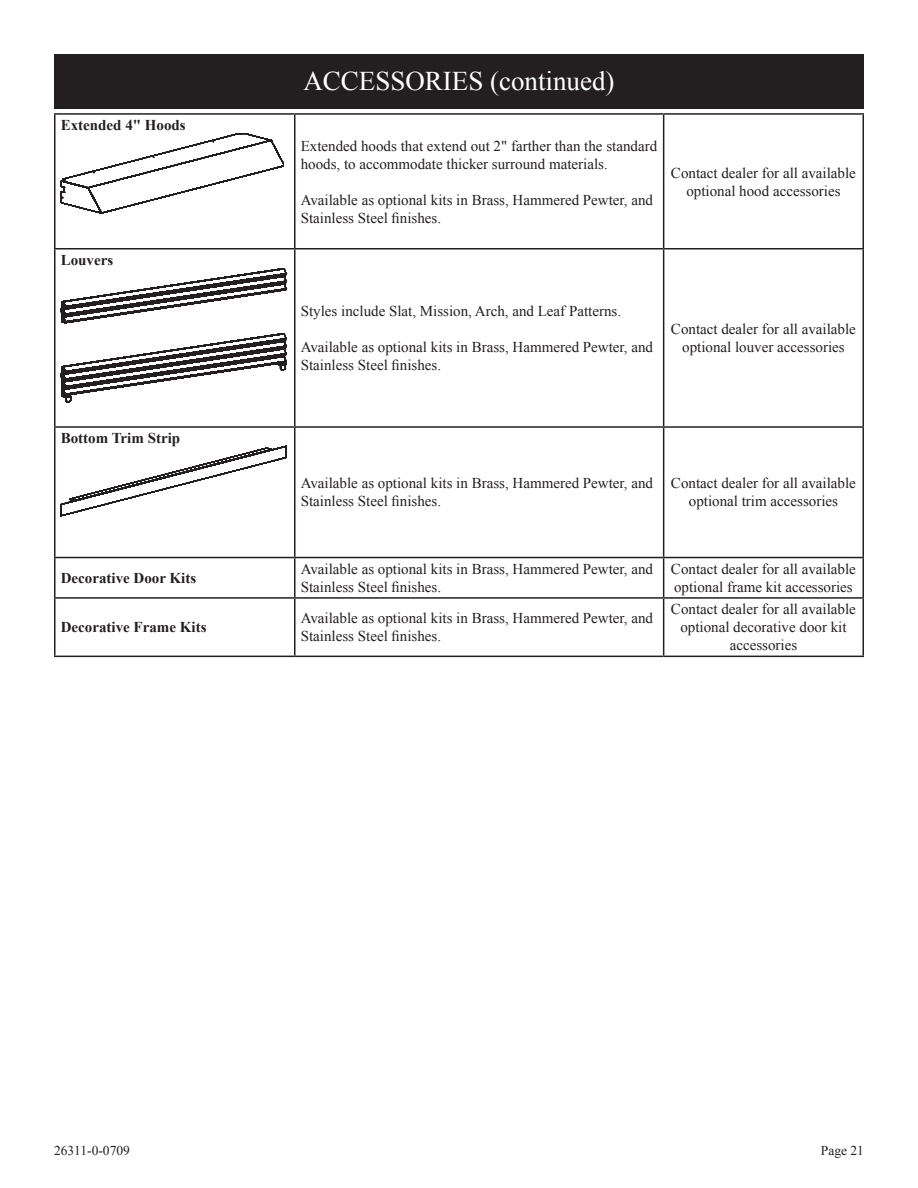
<style>
.page{position:relative;width:918px;height:1188px;background:#fff}
.page>*{position:absolute;margin:0;border:0;box-sizing:border-box;transform-origin:0 0}
.t1{font:27px "Times New Roman";color:#fff}
.t2{font:15px/18px "Times New Roman";color:#231f20}
.t3{font:700 15px "Times New Roman";color:#231f20}
.t4{font:13.5px "Times New Roman";color:#231f20}
</style>
<div class="page">
<hr style="left:54px;top:113px;width:241px;height:2px;background:#231f20">
<hr style="left:54px;top:115px;width:2px;height:133px;background:#231f20">
<hr style="left:295px;top:113px;width:369px;height:2px;background:#231f20">
<hr style="left:294px;top:115px;width:2px;height:133px;background:#231f20">
<hr style="left:664px;top:113px;width:200px;height:2px;background:#231f20">
<hr style="left:663px;top:115px;width:1px;height:133px;background:#231f20">
<hr style="left:862px;top:115px;width:2px;height:133px;background:#231f20">
<hr style="left:54px;top:248px;width:241px;height:2px;background:#231f20">
<hr style="left:54px;top:250px;width:2px;height:176px;background:#231f20">
<hr style="left:295px;top:248px;width:369px;height:2px;background:#231f20">
<hr style="left:294px;top:250px;width:2px;height:176px;background:#231f20">
<hr style="left:664px;top:248px;width:200px;height:2px;background:#231f20">
<hr style="left:663px;top:250px;width:1px;height:176px;background:#231f20">
<hr style="left:862px;top:250px;width:2px;height:176px;background:#231f20">
<hr style="left:54px;top:426px;width:241px;height:2px;background:#231f20">
<hr style="left:54px;top:428px;width:2px;height:129px;background:#231f20">
<hr style="left:295px;top:426px;width:369px;height:2px;background:#231f20">
<hr style="left:294px;top:428px;width:2px;height:129px;background:#231f20">
<hr style="left:664px;top:426px;width:200px;height:2px;background:#231f20">
<hr style="left:663px;top:428px;width:1px;height:129px;background:#231f20">
<hr style="left:862px;top:428px;width:2px;height:129px;background:#231f20">
<hr style="left:54px;top:557px;width:241px;height:1px;background:#231f20">
<hr style="left:54px;top:558px;width:2px;height:39px;background:#231f20">
<hr style="left:295px;top:557px;width:369px;height:1px;background:#231f20">
<hr style="left:294px;top:558px;width:2px;height:39px;background:#231f20">
<hr style="left:664px;top:557px;width:200px;height:1px;background:#231f20">
<hr style="left:663px;top:558px;width:1px;height:39px;background:#231f20">
<hr style="left:862px;top:558px;width:2px;height:39px;background:#231f20">
<hr style="left:54px;top:597px;width:241px;height:2px;background:#231f20">
<hr style="left:54px;top:599px;width:2px;height:57px;background:#231f20">
<hr style="left:295px;top:597px;width:369px;height:2px;background:#231f20">
<hr style="left:294px;top:599px;width:2px;height:57px;background:#231f20">
<hr style="left:664px;top:597px;width:200px;height:2px;background:#231f20">
<hr style="left:663px;top:599px;width:1px;height:57px;background:#231f20">
<hr style="left:862px;top:599px;width:2px;height:57px;background:#231f20">
<hr style="left:54px;top:656px;width:241px;height:1px;background:#231f20">
<hr style="left:295px;top:656px;width:369px;height:1px;background:#231f20">
<hr style="left:664px;top:656px;width:200px;height:1px;background:#231f20">
<svg style="left:61px;top:133px;width:223px;height:80px"></svg>
<svg style="left:61px;top:268px;width:225px;height:134px"></svg>
<svg style="left:61px;top:446px;width:225px;height:70px"></svg>
<div style="left:54px;top:54px;width:810px;height:54px;background:#231f20"></div>
<p class="t3" style="left:61px;top:115px;width:127px">Extended 4" Hoods</p>
<p class="t3" style="left:61px;top:250px;width:54px">Louvers</p>
<p class="t3" style="left:61px;top:428px;width:121px">Bottom Trim Strip</p>
<h1 class="t1" style="left:303px;top:63px;width:19px">ACCE</h1>
<h1 class="t1" style="left:375px;top:63px;width:241px">SSORIE S (continued)</h1>
<p class="t2" style="left:301px;top:136px;width:358px">Extended hoods that extend out 2" farther than the standard hoods, to accommodate thicker surround materials.</p>
<p class="t2" style="left:301px;top:190px;width:354px">Available as optional kits in Brass, Hammered Pewter, and<br>Stainless Steel finishes.</p>
<p class="t2" style="left:671px;top:163px;width:186px;text-align:center">Contact dealer for all available optional hood accessories</p>
<p class="t2" style="left:301px;top:302px;width:322px">Styles include Slat, Mission, Arch, and Leaf Patterns.</p>
<p class="t2" style="left:301px;top:338px;width:354px">Available as optional kits in Brass, Hammered Pewter, and<br>Stainless Steel finishes.</p>
<p class="t2" style="left:671px;top:320px;width:186px;text-align:center">Contact dealer for all available optional louver accessories</p>
<p class="t2" style="left:301px;top:474px;width:354px">Available as optional kits in Brass, Hammered Pewter, and<br>Stainless Steel finishes.</p>
<p class="t2" style="left:671px;top:474px;width:186px;text-align:center">Contact dealer for all available optional trim accessories</p>
<p class="t3" style="left:61px;top:567px;width:137px">Decorative Door Kits</p>
<p class="t2" style="left:301px;top:560px;width:354px">Available as optional kits in Brass, Hammered Pewter, and<br>Stainless Steel finishes.</p>
<p class="t2" style="left:671px;top:560px;width:186px">Contact dealer for all available optional frame kit accessories</p>
<p class="t3" style="left:61px;top:617px;width:147px">Decorative Frame Kits</p>
<p class="t2" style="left:301px;top:609px;width:354px">Available as optional kits in Brass, Hammered Pewter, and<br>Stainless Steel finishes.</p>
<p class="t2" style="left:671px;top:600px;width:186px;text-align:center">Contact dealer for all available optional decorative door kit accessories</p>
<p class="t4" style="left:54px;top:1142px;width:77px">26311-0-0709</p>
<p class="t4" style="left:821px;top:1142px;width:45px">Page 21</p>
</div>
